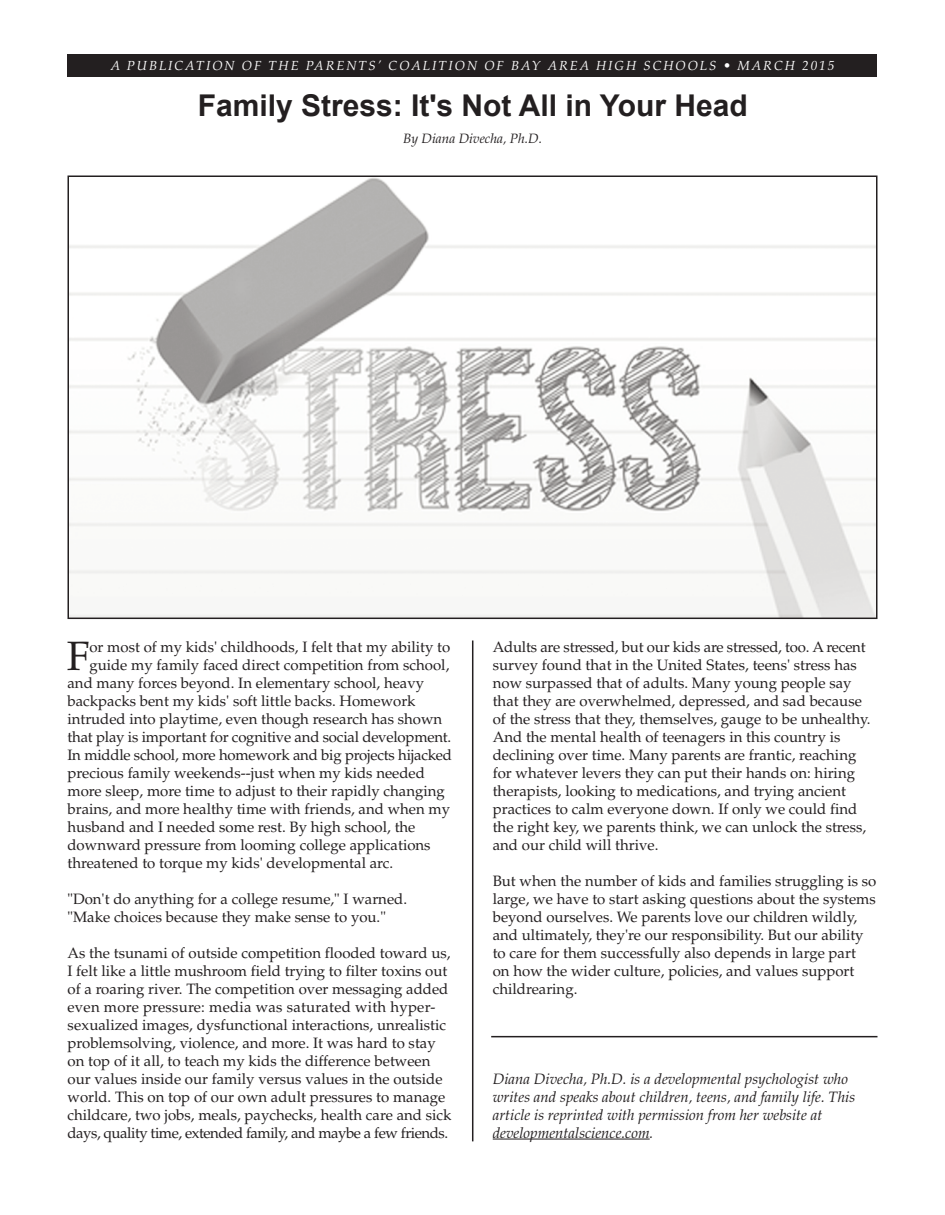
<style>
.page{position:relative;width:945px;height:1215px;background:#fff}
.page>*{position:absolute;margin:0;border:0;box-sizing:border-box;transform-origin:0 0}
.t1{font:40.95px "Palatino";color:#231f20}
.t2{font:700 30px "Arial";color:#231f20}
.t3{font:15px/18px "Palatino";color:#231f20}
.t4{font:italic 15px/18px "Palatino";color:#231f20}
.t5{font:italic 13.5px "Palatino";color:#231f20}
.t6{font:italic 13.2px "Palatino";letter-spacing:.15em;color:#fff}
</style>
<div class="page">
<div style="left:68px;top:54px;width:810px;height:22px;background:#231f20"></div>
<hr style="left:493px;top:1139px;width:157px;height:1px;background:#231f20">
<hr style="left:472px;top:640px;width:1px;height:501px;background:#231f20">
<hr style="left:491px;top:1036px;width:387px;height:1px;background:#231f20">
<img style="left:71px;top:179px;width:804px;height:437px">
<div style="left:68px;top:176px;width:810px;height:443px;border:2px solid #231f20"></div>
<p class="t6" style="left:111px;top:60px;width:725px">A PUBLICATION OF THE PARENTS’ COALITION OF BAY AREA HIGH SCHOOLS • MARCH 2015</p>
<h2 class="t2" style="left:198px;top:89px;width:552px">Family Stress: It's Not All in Your Head</h2>
<p class="t5" style="left:403px;top:133px;width:140px">By Diana Divecha, Ph.D.</p>
<h1 class="t1" style="left:67px;top:640px;width:24px">F</h1>
<p class="t3" style="left:89px;top:639px;width:362px">or most of my kids' childhoods, I felt that my ability to</p>
<p class="t3" style="left:89px;top:657px;width:361px">guide my family faced direct competition from school,</p>
<p class="t3" style="left:67px;top:675px;width:358px">and many forces beyond. In elementary school, heavy</p>
<p class="t3" style="left:67px;top:693px;width:350px">backpacks bent my kids' soft little backs. Homework</p>
<p class="t3" style="left:67px;top:711px;width:376px">intruded into playtime, even though research has shown</p>
<p class="t3" style="left:67px;top:729px;width:385px">that play is important for cognitive and social development.</p>
<p class="t3" style="left:67px;top:747px;width:386px">In middle school, more homework and big projects hijacked</p>
<p class="t3" style="left:67px;top:765px;width:359px">precious family weekends--just when my kids needed</p>
<p class="t3" style="left:67px;top:783px;width:379px">more sleep, more time to adjust to their rapidly changing</p>
<p class="t3" style="left:67px;top:801px;width:384px">brains, and more healthy time with friends, and when my</p>
<p class="t3" style="left:67px;top:819px;width:349px">husband and I needed some rest. By high school, the</p>
<p class="t3" style="left:67px;top:837px;width:365px">downward pressure from looming college applications</p>
<p class="t3" style="left:68px;top:855px;width:327px">threatened to torque my kids' developmental arc.</p>
<p class="t3" style="left:68px;top:891px;width:341px">"Don't do anything for a college resume," I warned. "Make choices because they make sense to you."</p>
<p class="t3" style="left:68px;top:945px;width:386px">As the tsunami of outside competition flooded toward us, I felt like a little mushroom field trying to filter toxins out of a roaring river. The competition over messaging added even more pressure: media was saturated with hyper&shy;sexualized images, dysfunctional interactions, unrealistic problemsolving, violence, and more. It was hard to stay on top of it all, to teach my kids the difference between our values inside our family versus values in the outside world. This on top of our own adult pressures to manage childcare, two jobs, meals, paychecks, health care and sick days, quality time, extended family, and maybe a few friends.</p>
<p class="t3" style="left:493px;top:639px;width:379px">Adults are stressed, but our kids are stressed, too. A recent survey found that in the United States, teens' stress has now surpassed that of adults. Many young people say that they are overwhelmed, depressed, and sad because of the stress that they, themselves, gauge to be unhealthy.<br>And the mental health of teenagers in this country is declining over time. Many parents are frantic, reaching for whatever levers they can put their hands on: hiring therapists, looking to medications, and trying ancient practices to calm everyone down. If only we could find the right key, we parents think, we can unlock the stress, and our child will thrive.</p>
<p class="t3" style="left:493px;top:873px;width:385px">But when the number of kids and families struggling is so large, we have to start asking questions about the systems beyond ourselves. We parents love our children wildly, and ultimately, they're our responsibility. But our ability to care for them successfully also depends in large part on how the wider culture, policies, and values support childrearing.</p>
<p class="t4" style="left:493px;top:1071px;width:364px">Diana Divecha, Ph.D. is a developmental psychologist who writes and speaks about children, teens, and family life. This article is reprinted with permission from her website at developmentalscience.com.</p>
</div>
